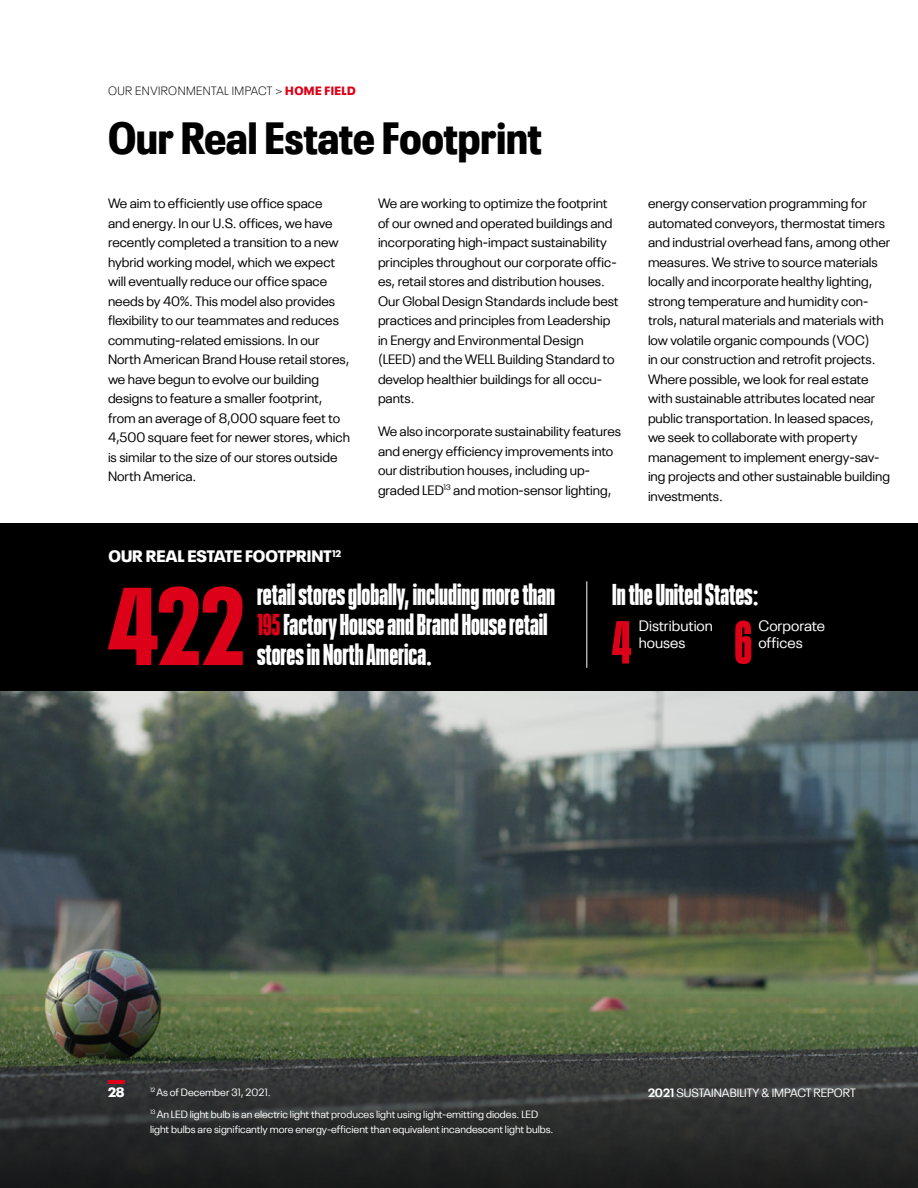
<style>
.page{position:relative;width:918px;height:1188px;background:#fff}
.page>*{position:absolute;margin:0;border:0;box-sizing:border-box;transform-origin:0 0}
.t1{font:900 condensed 109.5px "Neue Plak";color:#dc0019}
.t2{font:900 60px "Neue Plak Comp";color:#dc0019}
.t3{font:900 condensed 45px "Neue Plak";color:#000}
.t4{font:900 30px/30px "Neue Plak Comp";color:#fff}
.t5{font:900 16.5px "Neue Plak";color:#fff}
.t6{font:15px/16.5px "Neue Plak";color:#fff}
.t7{font:13.5px/19.5px "Neue Plak";color:#000}
.t8{font:900 13.5px "Neue Plak";color:#fff}
.t9{font:300 12px "Neue Plak";letter-spacing:.035em;color:#000}
.t10{font:12px "Neue Plak";color:#fff}
.t11{font:10.5px/21.8px "Neue Plak";color:#fff}
.s1{font-weight:900;color:#dc0019}
.s2{color:#dc0019}
.s3{font-weight:700}
</style>
<div class="page">
<img style="left:0;top:691px;width:918px;height:304px">
<svg style="left:0;top:995px;width:918px;height:193px;background:#3b4034"></svg>
<hr style="left:108px;top:1080px;width:17px;height:3px;background:#dc0019">
<div style="left:0;top:524px;width:918px;height:167px;background:#000"></div>
<hr style="left:586px;top:581px;width:1px;height:87px;background:#fff">
<p class="t9" style="left:108px;top:81px;width:249px">OUR ENVIRONMENTAL IMPACT &gt; <span class="s1">HOME FIELD</span></p>
<h3 class="t3" style="left:108px;top:103px;width:435px">Our Real Estate Footprint</h3>
<p class="t7" style="left:108px;top:193px;width:243px">We aim to efficiently use office space<br>and energy. In our U.S. offices, we have recently completed a transition to a new hybrid working model, which we expect will eventually reduce our office space needs by 40%. This model also provides flexibility to our teammates and reduces commuting-related emissions. In our North American Brand House retail stores, we have begun to evolve our building designs to feature a smaller footprint, from an average of 8,000 square feet to 4,500 square feet for newer stores, which is similar to the size of our stores outside North America.</p>
<p class="t5" style="left:108px;top:543px;width:234px">OUR REAL ESTATE FOOTPRINT<sup>12</sup></p>
<p class="t7" style="left:378px;top:193px;width:242px">We are working to optimize the footprint of our owned and operated buildings and incorporating high-impact sustainability principles throughout our corporate offic&shy;es, retail stores and distribution houses.<br>Our Global Design Standards include best practices and principles from Leadership in Energy and Environmental Design (LEED) and the WELL Building Standard to develop healthier buildings for all occu&shy;pants.</p>
<p class="t7" style="left:378px;top:421px;width:245px">We also incorporate sustainability features and energy efficiency improvements into our distribution houses, including up&shy;graded LED<sup>13</sup> and motion-sensor lighting,</p>
<p class="t7" style="left:648px;top:193px;width:244px">energy conservation programming for automated conveyors, thermostat timers and industrial overhead fans, among other measures. We strive to source materials locally and incorporate healthy lighting, strong temperature and humidity con&shy;trols, natural materials and materials with low volatile organic compounds (VOC)<br>in our construction and retrofit projects.<br>Where possible, we look for real estate with sustainable attributes located near public transportation. In leased spaces, we seek to collaborate with property management to implement energy-sav&shy;ing projects and other sustainable building investments.</p>
<h1 class="t1" style="left:108px;top:547px;width:137px">422</h1>
<h3 class="t4" style="left:257px;top:578px;width:300px">retail stores globally, including more than<br><span class="s2">195</span> Factory House and Brand House retail stores in North America.</h3>
<h3 class="t4" style="left:612px;top:578px;width:148px">In the United States:</h3>
<h2 class="t2" style="left:612px;top:602px;width:21px">4</h2>
<h2 class="t2" style="left:734px;top:602px;width:19px">6</h2>
<p class="t6" style="left:639px;top:616px;width:76px">Distribution houses</p>
<p class="t6" style="left:759px;top:616px;width:68px">Corporate</p>
<p class="t6" style="left:759px;top:633px;width:46px">offices</p>
<p class="t8" style="left:108px;top:1081px;width:18px">28</p>
<p class="t11" style="left:150px;top:1080px;width:390px"><sup>12</sup> As of December 31, 2021.<br><sup>13</sup> An LED light bulb is an electric light that produces light using light-emitting diodes. LED</p>
<p class="t11" style="left:150px;top:1117px;width:405px">light bulbs are significantly more energy-efficient than equivalent incandescent light bulbs.</p>
<p class="t10" style="left:648px;top:1084px;width:209px"><span class="s3">2021</span> SUSTAINABILITY &amp; IMPACT REPORT</p>
</div>
